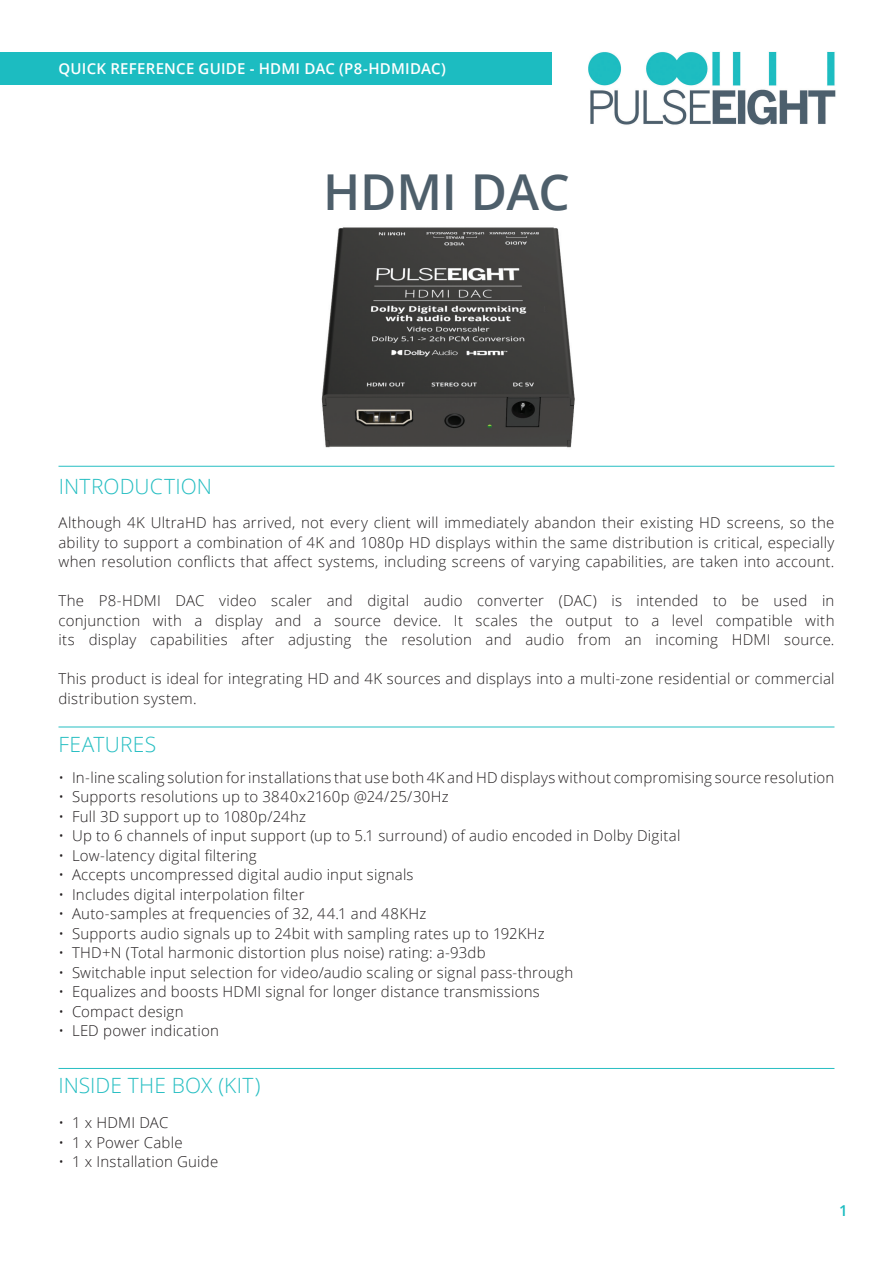
<style>
.page{position:relative;width:893px;height:1263px;background:#fff}
.page>*{position:absolute;margin:0;border:0;box-sizing:border-box;transform-origin:0 0}
.t1{font:600 49.5px "Open Sans";letter-spacing:-.005em;color:#4e5f6b}
.Contents_Title{font:300 21px "Open Sans";letter-spacing:.005em;color:#26bec2}
.t2{font:300 15px/19.5px "Open Sans";letter-spacing:.015em;color:#231f20;text-align:justify}
.t3{font:600 15px "Open Sans";letter-spacing:.015em;color:#fff}
.t4{font:600 15px "Open Sans";color:#1cbcc1}
</style>
<div class="page">
<div style="left:0;top:52px;width:552px;height:33px;background:#1cbcc1"></div>
<img style="left:588px;top:51px;width:248px;height:74px">
<hr style="left:58px;top:466px;width:776px;height:1px;background:#26bec2">
<hr style="left:58px;top:727px;width:776px;height:1px;background:#26bec2">
<hr style="left:58px;top:1068px;width:776px;height:1px;background:#26bec2">
<img style="left:321px;top:227px;width:254px;height:221px">
<p class="t3" style="left:58px;top:58px;width:389px">QUICK REFERENCE GUIDE - HDMI DAC (P8-HDMIDAC)</p>
<p class="Contents_Title" style="left:59px;top:472px;width:155px">INTRODUCTION</p>
<p class="t1" style="left:323px;top:158px;width:248px">HDMI DAC</p>
<p class="t2" style="left:58px;top:513px;width:777px">Although 4K UltraHD has arrived, not every client will immediately abandon their existing HD screens, so the ability to support a combination of 4K and 1080p HD displays within the same distribution is critical, especially when resolution conflicts that affect systems, including screens of varying capabilities, are taken into account.</p>
<p class="t2" style="left:58px;top:591px;width:777px">The P8-HDMI DAC video scaler and digital audio converter (DAC) is intended to be used in conjunction with a display and a source device. It scales the output to a level compatible with its display capabilities after adjusting the resolution and audio from an incoming HDMI source.</p>
<p class="t2" style="left:58px;top:669px;width:777px">This product is ideal for integrating HD and 4K sources and displays into a multi-zone residential or commercial distribution system.</p>
<p class="Contents_Title" style="left:58px;top:730px;width:99px">FEATURES</p>
<p class="t2" style="left:58px;top:767px;width:777px">• In-line scaling solution for installations that use both 4K and HD displays without compromising source resolution</p>
<p class="t2" style="left:58px;top:787px;width:392px">• Supports resolutions up to 3840x2160p @24/25/30Hz</p>
<p class="t2" style="left:58px;top:806px;width:249px">• Full 3D support up to 1080p/24hz</p>
<p class="t2" style="left:58px;top:826px;width:623px">• Up to 6 channels of input support (up to 5.1 surround) of audio encoded in Dolby Digital</p>
<p class="t2" style="left:58px;top:845px;width:200px">• Low-latency digital filtering</p>
<p class="t2" style="left:58px;top:865px;width:357px">• Accepts uncompressed digital audio input signals</p>
<p class="t2" style="left:58px;top:884px;width:248px">• Includes digital interpolation filter</p>
<p class="t2" style="left:58px;top:904px;width:369px">• Auto-samples at frequencies of 32, 44.1 and 48KHz</p>
<p class="t2" style="left:58px;top:923px;width:488px">• Supports audio signals up to 24bit with sampling rates up to 192KHz</p>
<p class="t2" style="left:58px;top:943px;width:429px">• THD+N (Total harmonic distortion plus noise) rating: a-93db</p>
<p class="t2" style="left:58px;top:962px;width:516px">• Switchable input selection for video/audio scaling or signal pass-through</p>
<p class="t2" style="left:58px;top:982px;width:483px">• Equalizes and boosts HDMI signal for longer distance transmissions</p>
<p class="t2" style="left:58px;top:1001px;width:127px">• Compact design</p>
<p class="t2" style="left:58px;top:1021px;width:162px">• LED power indication</p>
<p class="Contents_Title" style="left:58px;top:1071px;width:203px">INSIDE THE BOX (KIT)</p>
<p class="t2" style="left:58px;top:1112px;width:111px">• 1 x HDMI DAC</p>
<p class="t2" style="left:58px;top:1132px;width:126px">• 1 x Power Cable</p>
<p class="t2" style="left:58px;top:1151px;width:161px">• 1 x Installation Guide</p>
<p class="t4" style="left:839px;top:1200px;width:10px">1</p>
</div>
